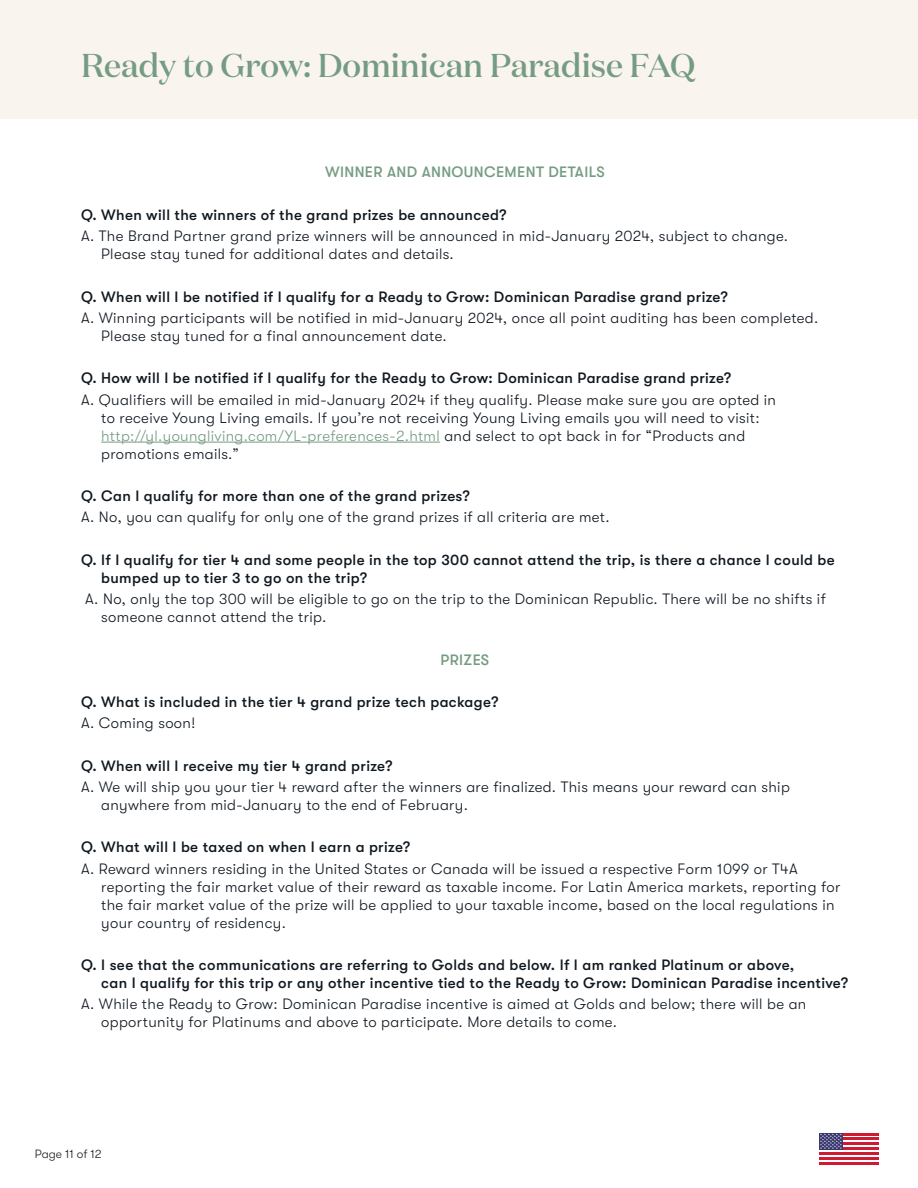
<style>
.page{position:relative;width:918px;height:1188px;background:#fff}
.page>*{position:absolute;margin:0;border:0;box-sizing:border-box;transform-origin:0 0}
.t1{font:500 33px "Domaine Display";color:#759c82}
.t2{font:300 15px/18px "GT Walsheim Pro";letter-spacing:.025em;color:#101820}
.t3{font:500 15px/18px "GT Walsheim Pro";letter-spacing:.025em;color:#101820}
.t4{font:500 15px "GT Walsheim Pro";letter-spacing:.025em;color:#759c82}
.t5{font:300 12px "GT Walsheim Pro";color:#231f20}
.s1{color:#759c82}
</style>
<div class="page">
<svg style="left:843px;top:1135px;width:36px;height:8px"></svg>
<hr style="left:819px;top:1133px;width:60px;height:2px;background:#cf1b31">
<hr style="left:819px;top:1138px;width:60px;height:2px;background:#cf1b31">
<hr style="left:819px;top:1143px;width:60px;height:2px;background:#cf1b31">
<hr style="left:819px;top:1147px;width:60px;height:3px;background:#cf1b31">
<hr style="left:819px;top:1152px;width:60px;height:3px;background:#cf1b31">
<hr style="left:819px;top:1157px;width:60px;height:3px;background:#cf1b31">
<hr style="left:819px;top:1162px;width:60px;height:2px;background:#cf1b31">
<div style="left:819px;top:1133px;width:24px;height:17px;background:#39376f"></div>
<svg style="left:820px;top:1134px;width:22px;height:15px"></svg>
<hr style="left:101px;top:442px;width:339px;height:1px;background:#759c82">
<div style="left:0;top:0;width:918px;height:119px;background:#f9f4ee"></div>
<p class="t1" style="left:81px;top:44px;width:616px">Ready to Grow: Dominican Paradise FAQ</p>
<p class="t4" style="left:325px;top:164px;width:281px">WINNER AND ANNOUNCEMENT DETAILS</p>
<p class="t3" style="left:81px;top:206px;width:427px">Q. When will the winners of the grand prizes be announced?</p>
<p class="t2" style="left:101px;top:227px;width:688px;text-indent:-20px">A. The Brand Partner grand prize winners will be announced in mid-January 2024, subject to change.<br>Please stay tuned for additional dates and details.</p>
<p class="t3" style="left:81px;top:288px;width:648px">Q. When will I be notified if I qualify for a Ready to Grow: Dominican Paradise grand prize?</p>
<p class="t2" style="left:101px;top:309px;width:719px;text-indent:-20px">A. Winning participants will be notified in mid-January 2024, once all point auditing has been completed.<br>Please stay tuned for a final announcement date.</p>
<p class="t3" style="left:81px;top:369px;width:652px">Q. How will I be notified if I qualify for the Ready to Grow: Dominican Paradise grand prize?</p>
<p class="t2" style="left:101px;top:391px;width:676px;text-indent:-20px">A. Qualifiers will be emailed in mid-January 2024 if they qualify. Please make sure you are opted in to receive Young Living emails. If you’re not receiving Young Living emails you will need to visit: <span class="s1">http://yl.youngliving.com/YL-preferences-2.html</span> and select to opt back in for “Products and promotions emails.”</p>
<p class="t3" style="left:81px;top:487px;width:390px">Q. Can I qualify for more than one of the grand prizes?</p>
<p class="t2" style="left:81px;top:508px;width:530px">A. No, you can qualify for only one of the grand prizes if all criteria are met.</p>
<p class="t3" style="left:101px;top:551px;width:735px;text-indent:-20px">Q. If I qualify for tier 4 and some people in the top 300 cannot attend the trip, is there a chance I could be bumped up to tier 3 to go on the trip?</p>
<p class="t2" style="left:101px;top:590px;width:726px;text-indent:-16px">A. No, only the top 300 will be eligible to go on the trip to the Dominican Republic. There will be no shifts if someone cannot attend the trip.</p>
<p class="t4" style="left:441px;top:651px;width:50px">PRIZES</p>
<p class="t3" style="left:81px;top:693px;width:419px">Q. What is included in the tier 4 grand prize tech package?</p>
<p class="t2" style="left:81px;top:714px;width:116px">A. Coming soon!</p>
<p class="t3" style="left:81px;top:757px;width:313px">Q. When will I receive my tier 4 grand prize?</p>
<p class="t2" style="left:101px;top:778px;width:690px;text-indent:-20px">A. We will ship you your tier 4 reward after the winners are finalized. This means your reward can ship anywhere from mid-January to the end of February.</p>
<p class="t3" style="left:81px;top:838px;width:331px">Q. What will I be taxed on when I earn a prize?</p>
<p class="t2" style="left:101px;top:860px;width:741px;text-indent:-20px">A. Reward winners residing in the United States or Canada will be issued a respective Form 1099 or T4A reporting the fair market value of their reward as taxable income. For Latin America markets, reporting for the fair market value of the prize will be applied to your taxable income, based on the local regulations in your country of residency.</p>
<p class="t3" style="left:101px;top:956px;width:749px;text-indent:-20px">Q. I see that the communications are referring to Golds and below. If I am ranked Platinum or above,<br>can I qualify for this trip or any other incentive tied to the Ready to Grow: Dominican Paradise incentive?</p>
<p class="t2" style="left:101px;top:995px;width:707px;text-indent:-20px">A. While the Ready to Grow: Dominican Paradise incentive is aimed at Golds and below; there will be an opportunity for Platinums and above to participate. More details to come.</p>
<p class="t5" style="left:35px;top:1147px;width:68px">Page 11 of 12</p>
</div>
